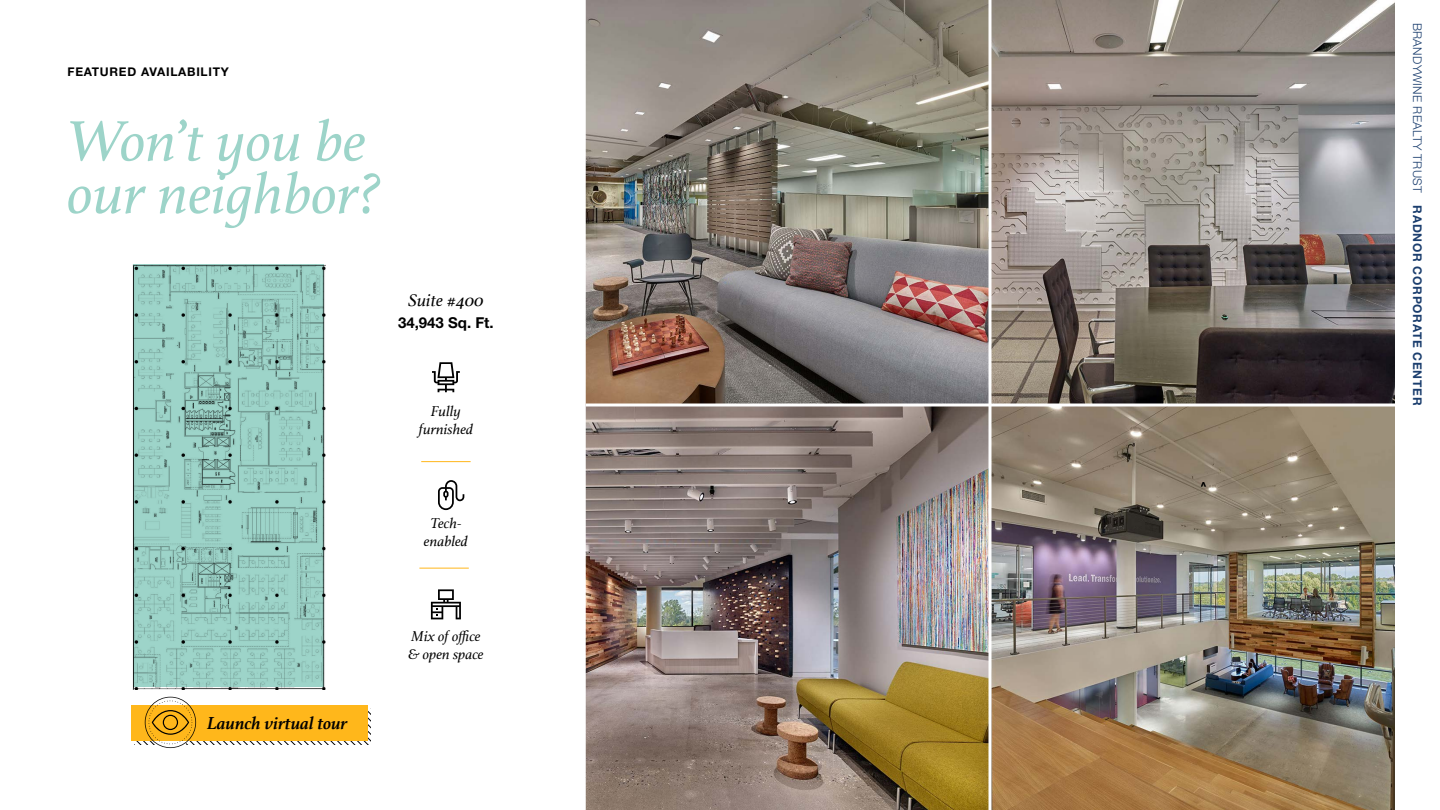
<style>
.page{position:relative;width:1440px;height:810px;background:#fff}
.page>*{position:absolute;margin:0;border:0;box-sizing:border-box;transform-origin:0 0}
.t1{font:italic 60px/52.5px "Athelas";color:#9dd4c9}
.t2{font:italic 700 18.23px "Athelas";color:#000}
.t3{font:italic 18px "Athelas";color:#000}
.t4{font:italic 15px/18px "Athelas";color:#000;text-align:center}
.t5{font:700 15px "Helvetica Neue LT Std";color:#000}
.t6{font:300 12px "Helvetica Neue LT Std";letter-spacing:.03em;color:#1b3e6e}
.t7{font:700 12px "Helvetica Neue LT Std";letter-spacing:.06em;color:#000}
.t8{font:700 9px "Helvetica Neue LT Std";color:#000}
.s1{font-weight:700}
</style>
<div class="page">
<img style="left:586px;top:0;width:809px;height:810px">
<img style="left:133px;top:264px;width:193px;height:425px">
<svg style="left:134px;top:697px;width:236px;height:51px"></svg>
<svg style="left:432px;top:362px;width:28px;height:30px"></svg>
<hr style="left:419px;top:568px;width:50px;height:1px;background:#ffb71b">
<hr style="left:421px;top:461px;width:50px;height:1px;background:#ffb71b">
<svg style="left:438px;top:480px;width:26px;height:30px"></svg>
<svg style="left:431px;top:589px;width:30px;height:30px"></svg>
<svg style="left:988px;top:0;width:4px;height:810px"></svg>
<hr style="left:586px;top:404px;width:810px;height:2px;background:#fff">
<svg style="left:134px;top:264px;width:190px;height:423px;background:#94c8bd"></svg>
<p class="t7" style="left:68px;top:64px;width:163px">FEATURED AVAILABILITY</p>
<h1 class="t1" style="left:68px;top:113px;width:315px">Won’t you be our neighbor?</h1>
<p class="t3" style="left:408px;top:286px;width:77px">Suite #400</p>
<p class="t5" style="left:398px;top:314px;width:97px">34,943 Sq. Ft.</p>
<p class="t4" style="left:419px;top:402px;width:56px">Fully furnished</p>
<p class="t4" style="left:424px;top:514px;width:46px">Tech&shy;enabled</p>
<p class="t2" style="left:207px;top:709px;width:142px">Launch virtual tour</p>
<p class="t4" style="left:408px;top:627px;width:77px;text-align:left">Mix of office &amp; open space</p>
<p class="t8" style="left:1197px;top:487px;width:7px;rotate:-90deg">&gt;</p>
<p class="t6" style="left:1425px;top:22px;width:384px;rotate:90deg">BRANDYWINE REALTY TRUST <span class="s1">RADNOR CORPORATE CENTER</span></p>
</div>
